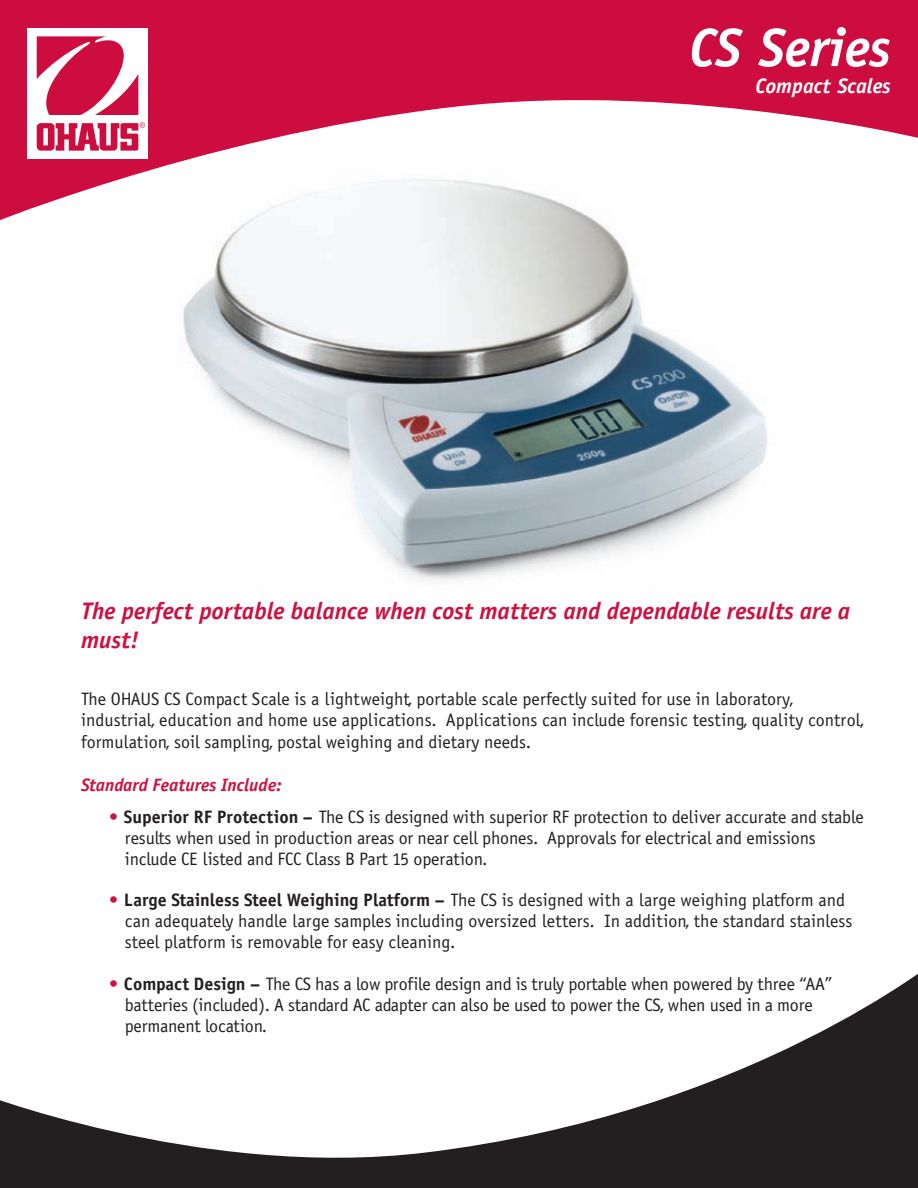
<style>
.page{position:relative;width:918px;height:1188px;background:#fff}
.page>*{position:absolute;margin:0;border:0;box-sizing:border-box;transform-origin:0 0}
.t1{font:italic 700 54px "Officina Sans";color:#fff}
.t2{font:italic 24px/28.8px "Officina Sans Bold A";color:#cd1141}
.t3{font:italic 700 21px "Officina Sans";color:#fff}
.t4{font:18px/21px "Officina Sans Book A";color:#231f20}
.t5{font:italic 18px "Officina Sans Bold A";color:#cd1141}
.s1{color:#cd1141}
.s2{font-family:"Officina Sans Bold A"}
</style>
<div class="page">
<img style="left:183px;top:232px;width:585px;height:349px">
<svg style="left:0;top:973px;width:918px;height:215px"></svg>
<svg style="left:0;top:0;width:918px;height:232px;fill:#cd0d40"></svg>
<div style="left:28px;top:28px;width:120px;height:131px;background:#fff"></div>
<svg style="left:36px;top:36px;width:102px;height:79px"></svg>
<svg style="left:37px;top:122px;width:108px;height:29px"></svg>
<h1 class="t1" style="left:689px;top:27px;width:203px">CS Series</h1>
<p class="t3" style="left:756px;top:78px;width:137px">Compact Scales</p>
<h2 class="t2" style="left:81px;top:598px;width:771px">The perfect portable balance when cost matters and dependable results are a must!</h2>
<p class="t4" style="left:81px;top:689px;width:784px;line-height:21.6px">The OHAUS CS Compact Scale is a lightweight, portable scale perfectly suited for use in laboratory, industrial, education and home use applications. Applications can include forensic testing, quality control, formulation, soil sampling, postal weighing and dietary needs.</p>
<p class="t5" style="left:81px;top:778px;width:202px">Standard Features Include:</p>
<p class="t4" style="left:125px;top:808px;width:741px;text-indent:-16px"><span class="s1">•</span> <span class="s2">Superior RF Protection –</span> The CS is designed with superior RF protection to deliver accurate and stable results when used in production areas or near cell phones. Approvals for electrical and emissions include CE listed and FCC Class B Part 15 operation.</p>
<p class="t4" style="left:125px;top:891px;width:729px;text-indent:-16px"><span class="s1">•</span> <span class="s2">Large Stainless Steel Weighing Platform –</span> The CS is designed with a large weighing platform and can adequately handle large samples including oversized letters. In addition, the standard stainless steel platform is removable for easy cleaning.</p>
<p class="t4" style="left:125px;top:975px;width:709px;text-indent:-16px"><span class="s1">•</span> <span class="s2">Compact Design –</span> The CS has a low profile design and is truly portable when powered by three “AA” batteries (included). A standard AC adapter can also be used to power the CS, when used in a more permanent location.</p>
</div>
